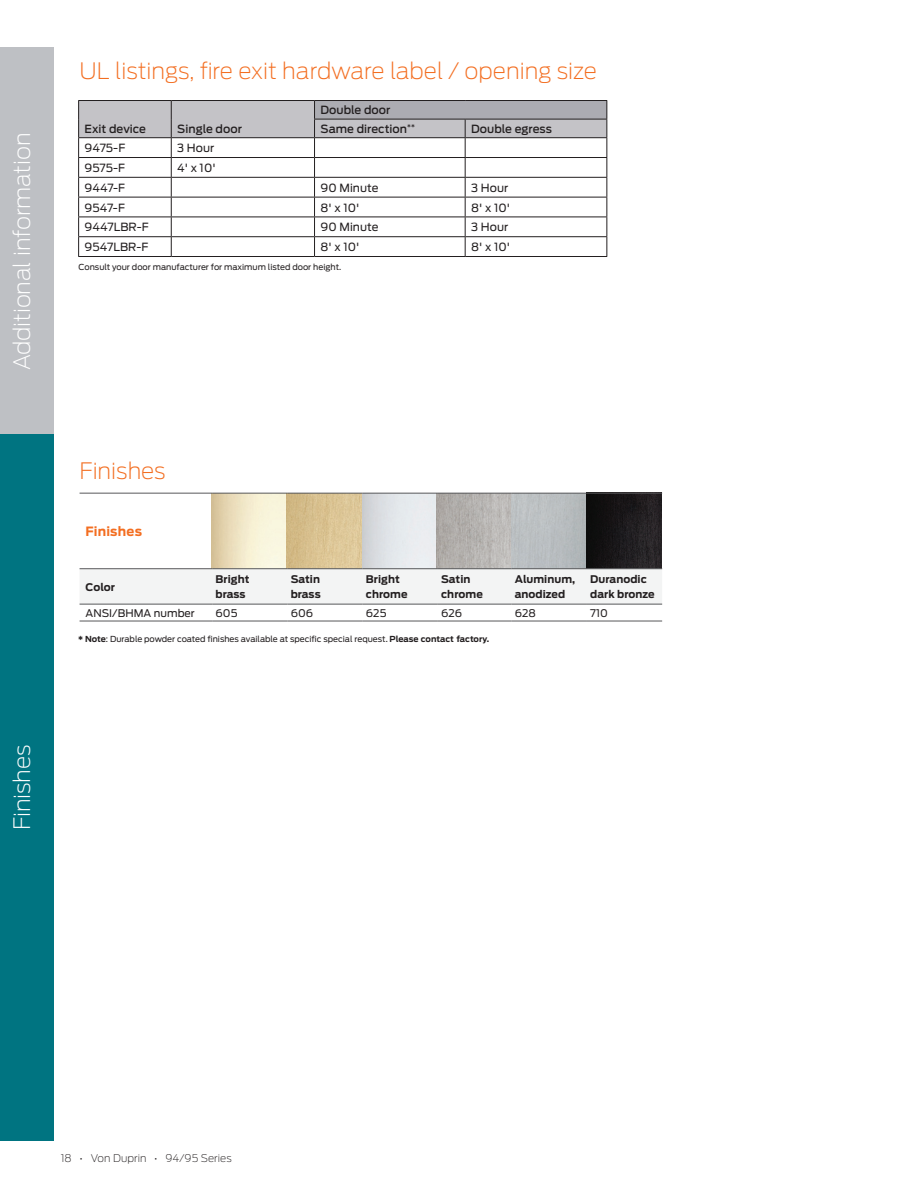
<style>
.page{position:relative;width:918px;height:1188px;background:#fff}
.page>*{position:absolute;margin:0;border:0;box-sizing:border-box;transform-origin:0 0}
.Section_subhead_15_18pt{font:200 22.5px "Antenna";color:#f36e21}
.Subheadline_15_17pt{font:200 22.5px "Antenna";letter-spacing:-.01em;color:#fff}
.Chart_headline_8_5_13pt_-_Orange{font:700 12.75px "Antenna";letter-spacing:.015em;color:#f36e21}
._7_5_10_Chart_text{font:11.25px "Antenna";letter-spacing:.005em;color:#231f20}
._7_5_10_Chart_subhead{font:500 11.25px "Antenna";letter-spacing:.005em;color:#231f20}
.Chart_text_7_10pt{font:700 10.5px/15px "Antenna";letter-spacing:.005em;color:#231f20}
.Chart_text_7_10pt-2{font:10.5px "Antenna";letter-spacing:.005em;color:#231f20}
.t1{font:200 10.5px "Antenna";letter-spacing:.005em;color:#231f20}
.Note_5_5_7_5pt{font:8.25px "Antenna";color:#231f20}
.s1{font-weight:700}
</style>
<div class="page">
<hr style="left:78px;top:100px;width:93px;height:1px;background:#231f20">
<hr style="left:171px;top:100px;width:144px;height:1px;background:#231f20">
<hr style="left:315px;top:100px;width:150px;height:1px;background:#231f20">
<hr style="left:465px;top:100px;width:142px;height:1px;background:#231f20">
<hr style="left:78px;top:256px;width:93px;height:1px;background:#231f20">
<hr style="left:171px;top:256px;width:144px;height:1px;background:#231f20">
<hr style="left:315px;top:256px;width:150px;height:1px;background:#231f20">
<hr style="left:465px;top:256px;width:142px;height:1px;background:#231f20">
<svg style="left:78px;top:101px;width:529px;height:155px"></svg>
<div style="left:0;top:432px;width:54px;height:709px;background:#007481"></div>
<div style="left:0;top:47px;width:54px;height:387px;background:#bec0c4"></div>
<img style="left:211px;top:494px;width:451px;height:74px">
<div style="left:80px;top:569px;width:582px;height:35px;background:#f3f4f4"></div>
<hr style="left:80px;top:568px;width:132px;height:1px;background:#57585a">
<hr style="left:212px;top:568px;width:75px;height:1px;background:#57585a">
<hr style="left:287px;top:568px;width:76px;height:1px;background:#57585a">
<hr style="left:363px;top:568px;width:75px;height:1px;background:#57585a">
<hr style="left:438px;top:568px;width:74px;height:1px;background:#57585a">
<hr style="left:512px;top:568px;width:75px;height:1px;background:#57585a">
<hr style="left:587px;top:568px;width:75px;height:1px;background:#57585a">
<hr style="left:80px;top:604px;width:132px;height:1px;background:#57585a">
<hr style="left:212px;top:604px;width:75px;height:1px;background:#57585a">
<hr style="left:287px;top:604px;width:76px;height:1px;background:#57585a">
<hr style="left:363px;top:604px;width:75px;height:1px;background:#57585a">
<hr style="left:438px;top:604px;width:74px;height:1px;background:#57585a">
<hr style="left:512px;top:604px;width:75px;height:1px;background:#57585a">
<hr style="left:587px;top:604px;width:75px;height:1px;background:#57585a">
<hr style="left:80px;top:621px;width:132px;height:1px;background:#57585a">
<hr style="left:212px;top:621px;width:75px;height:1px;background:#57585a">
<hr style="left:287px;top:621px;width:76px;height:1px;background:#57585a">
<hr style="left:363px;top:621px;width:75px;height:1px;background:#57585a">
<hr style="left:438px;top:621px;width:74px;height:1px;background:#57585a">
<hr style="left:512px;top:621px;width:75px;height:1px;background:#57585a">
<hr style="left:587px;top:621px;width:75px;height:1px;background:#57585a">
<hr style="left:80px;top:493px;width:132px;height:1px;background:#57585a">
<hr style="left:212px;top:493px;width:75px;height:1px;background:#57585a">
<hr style="left:287px;top:493px;width:76px;height:1px;background:#57585a">
<hr style="left:363px;top:493px;width:75px;height:1px;background:#57585a">
<hr style="left:438px;top:493px;width:74px;height:1px;background:#57585a">
<hr style="left:512px;top:493px;width:75px;height:1px;background:#57585a">
<hr style="left:587px;top:493px;width:75px;height:1px;background:#57585a">
<p class="Subheadline_15_17pt" style="left:8px;top:370px;width:239px;rotate:-90deg">Additional information</p>
<p class="Subheadline_15_17pt" style="left:8px;top:830px;width:87px;rotate:-90deg">Finishes</p>
<p class="Section_subhead_15_18pt" style="left:80px;top:56px;width:519px">UL listings, fire exit hardware label / opening size</p>
<p class="_7_5_10_Chart_subhead" style="left:85px;top:121px;width:63px">Exit device</p>
<p class="_7_5_10_Chart_subhead" style="left:177px;top:121px;width:66px">Single door</p>
<p class="_7_5_10_Chart_subhead" style="left:321px;top:103px;width:71px">Double door</p>
<p class="_7_5_10_Chart_subhead" style="left:321px;top:121px;width:96px">Same direction<sup>**</sup></p>
<p class="_7_5_10_Chart_subhead" style="left:471px;top:121px;width:82px">Double egress</p>
<p class="_7_5_10_Chart_text" style="left:85px;top:141px;width:42px">9475-F</p>
<p class="_7_5_10_Chart_text" style="left:177px;top:141px;width:39px">3 Hour</p>
<p class="_7_5_10_Chart_text" style="left:85px;top:160px;width:42px">9575-F</p>
<p class="_7_5_10_Chart_text" style="left:177px;top:160px;width:40px">4' x 10'</p>
<p class="_7_5_10_Chart_text" style="left:85px;top:180px;width:42px">9447-F</p>
<p class="_7_5_10_Chart_text" style="left:321px;top:180px;width:59px">90 Minute</p>
<p class="_7_5_10_Chart_text" style="left:471px;top:180px;width:39px">3 Hour</p>
<p class="_7_5_10_Chart_text" style="left:85px;top:200px;width:42px">9547-F</p>
<p class="_7_5_10_Chart_text" style="left:321px;top:200px;width:40px">8' x 10'</p>
<p class="_7_5_10_Chart_text" style="left:471px;top:200px;width:40px">8' x 10'</p>
<p class="_7_5_10_Chart_text" style="left:85px;top:220px;width:66px">9447LBR-F</p>
<p class="_7_5_10_Chart_text" style="left:321px;top:220px;width:59px">90 Minute</p>
<p class="_7_5_10_Chart_text" style="left:471px;top:220px;width:39px">3 Hour</p>
<p class="_7_5_10_Chart_text" style="left:85px;top:240px;width:65px">9547LBR-F</p>
<p class="_7_5_10_Chart_text" style="left:321px;top:240px;width:40px">8' x 10'</p>
<p class="_7_5_10_Chart_text" style="left:471px;top:240px;width:40px">8' x 10'</p>
<p class="Note_5_5_7_5pt" style="left:79px;top:261px;width:264px">Consult your door manufacturer for maximum listed door height.</p>
<p class="Section_subhead_15_18pt" style="left:80px;top:456px;width:88px">Finishes</p>
<p class="Chart_headline_8_5_13pt_-_Orange" style="left:86px;top:523px;width:58px">Finishes</p>
<p class="Chart_text_7_10pt" style="left:86px;top:579px;width:31px">Color</p>
<p class="Chart_text_7_10pt" style="left:215px;top:572px;width:36px">Bright brass</p>
<p class="Chart_text_7_10pt" style="left:291px;top:572px;width:32px">Satin brass</p>
<p class="Chart_text_7_10pt" style="left:366px;top:572px;width:36px">Bright</p>
<p class="Chart_text_7_10pt" style="left:366px;top:587px;width:43px">chrome</p>
<p class="Chart_text_7_10pt" style="left:441px;top:572px;width:43px">Satin chrome</p>
<p class="Chart_text_7_10pt" style="left:515px;top:572px;width:62px">Aluminum, anodized</p>
<p class="Chart_text_7_10pt" style="left:590px;top:572px;width:66px">Duranodic dark bronze</p>
<p class="Chart_text_7_10pt-2" style="left:86px;top:606px;width:111px">ANSI/BHMA number</p>
<p class="Chart_text_7_10pt-2" style="left:215px;top:606px;width:23px">605</p>
<p class="Chart_text_7_10pt-2" style="left:291px;top:606px;width:24px">606</p>
<p class="Chart_text_7_10pt-2" style="left:366px;top:606px;width:22px">625</p>
<p class="Chart_text_7_10pt-2" style="left:441px;top:606px;width:23px">626</p>
<p class="Chart_text_7_10pt-2" style="left:515px;top:606px;width:23px">628</p>
<p class="Chart_text_7_10pt-2" style="left:590px;top:606px;width:19px">710</p>
<p class="Note_5_5_7_5pt" style="left:78px;top:634px;width:412px"><span class="s1">* Note</span>: Durable powder coated finishes available at specific special request. <span class="s1">Please contact factory.</span></p>
<p class="t1" style="left:61px;top:1151px;width:172px">18 • Von Duprin • 94/95 Series</p>
</div>
